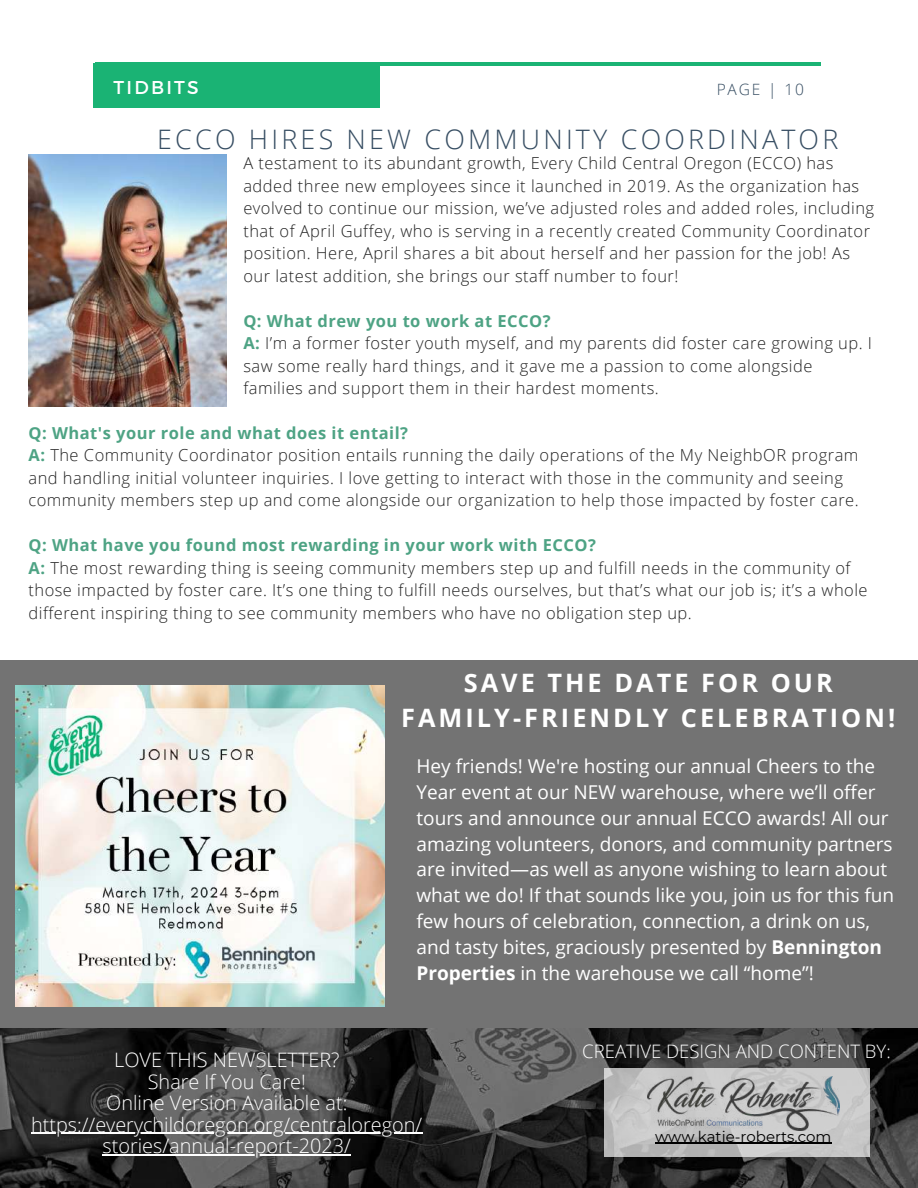
<style>
.page{position:relative;width:918px;height:1188px;background:#fff}
.page>*{position:absolute;margin:0;border:0;box-sizing:border-box;transform-origin:0 0}
.t1{font:300 26.85px "Open Sans";letter-spacing:.12em;color:#364d62}
.t2{font:700 25.35px/34.8px "Open Sans";letter-spacing:.12em;color:#fff;text-align:center}
.t3{font:300 19.8px/21.3px "Open Sans";color:#fff;text-align:center}
.t4{font:19.05px/25.8px "Open Sans";color:#fff}
.t5{font:300 18.6px "Open Sans";color:#fff}
.t6{font:18.6px "Montserrat";letter-spacing:.12em;color:#fff}
.t7{font:300 16.5px/22.5px "Open Sans";letter-spacing:.03em;color:#222}
.t8{font:300 15.6px "Open Sans";letter-spacing:.12em;color:#364d62}
.t9{font:15px "Montserrat";color:#000}
.s1{font-weight:700;color:#4ea384}
.s2{font-weight:700}
</style>
<div class="page">
<hr style="left:96px;top:62px;width:725px;height:4px;background:#1ab374">
<div style="left:0;top:660px;width:918px;height:380px;background:#737373"></div>
<img style="left:0;top:1028px;width:918px;height:160px">
<svg style="left:604px;top:1068px;width:265px;height:88px;fill:#c7c7c7"></svg>
<img style="left:648px;top:1077px;width:191px;height:54px">
<div style="left:93px;top:64px;width:286px;height:44px;background:#1ab374"></div>
<img style="left:15px;top:685px;width:369px;height:322px">
<img style="left:28px;top:154px;width:199px;height:253px">
<hr style="left:31px;top:1133px;width:392px;height:1px;background:#fff">
<hr style="left:103px;top:1154px;width:248px;height:1px;background:#fff">
<hr style="left:655px;top:1143px;width:176px;height:1px;background:#000">
<p class="t6" style="left:114px;top:75px;width:87px">TIDBITS</p>
<p class="t8" style="left:717px;top:78px;width:89px">PAGE | 10</p>
<h1 class="t1" style="left:157px;top:120px;width:683px">ECCO HIRES NEW COMMUNITY COORDINATOR</h1>
<p class="t7" style="left:243px;top:152px;width:632px">A testament to its abundant growth, Every Child Central Oregon (ECCO) has added three new employees since it launched in 2019. As the organization has evolved to continue our mission, we’ve adjusted roles and added roles, including that of April Guffey, who is serving in a recently created Community Coordinator position. Here, April shares a bit about herself and her passion for the job! As our latest addition, she brings our staff number to four!</p>
<p class="t7" style="left:243px;top:309px;width:630px"><span class="s1">Q: What drew you to work at ECCO?<br>A:</span> I’m a former foster youth myself, and my parents did foster care growing up. I saw some really hard things, and it gave me a passion to come alongside families and support them in their hardest moments.</p>
<p class="t7" style="left:28px;top:421px;width:832px"><span class="s1">Q: What's your role and what does it entail?<br>A:</span> The Community Coordinator position entails running the daily operations of the My NeighbOR program and handling initial volunteer inquiries. I love getting to interact with those in the community and seeing community members step up and come alongside our organization to help those impacted by foster care.</p>
<p class="t7" style="left:28px;top:534px;width:841px"><span class="s1">Q: What have you found most rewarding in your work with ECCO?<br>A:</span> The most rewarding thing is seeing community members step up and fulfill needs in the community of those impacted by foster care. It’s one thing to fulfill needs ourselves, but that’s what our job is; it’s a whole different inspiring thing to see community members who have no obligation step up.</p>
<h2 class="t2" style="left:401px;top:665px;width:496px">SAVE THE DATE FOR OUR<br>FAMILY-FRIENDLY CELEBRATION!</h2>
<p class="t4" style="left:416px;top:753px;width:479px">Hey friends! We're hosting our annual Cheers to the Year event at our NEW warehouse, where we’ll offer tours and announce our annual ECCO awards! All our amazing volunteers, donors, and community partners are invited—as well as anyone wishing to learn about what we do! If that sounds like you, join us for this fun few hours of celebration, connection, a drink on us, and tasty bites, graciously presented by <span class="s2">Bennington Properties</span> in the warehouse we call “home”!</p>
<p class="t3" style="left:31px;top:1049px;width:393px">LOVE THIS NEWSLETTER?<br>Share If You Care!<br>Online Version Available at: https://everychildoregon.org/centraloregon/ stories/annual-report-2023/</p>
<p class="t5" style="left:582px;top:1038px;width:310px">CREATIVE DESIGN AND CONTENT BY:</p>
<p class="t9" style="left:655px;top:1127px;width:178px">www.katie-roberts.com</p>
</div>
